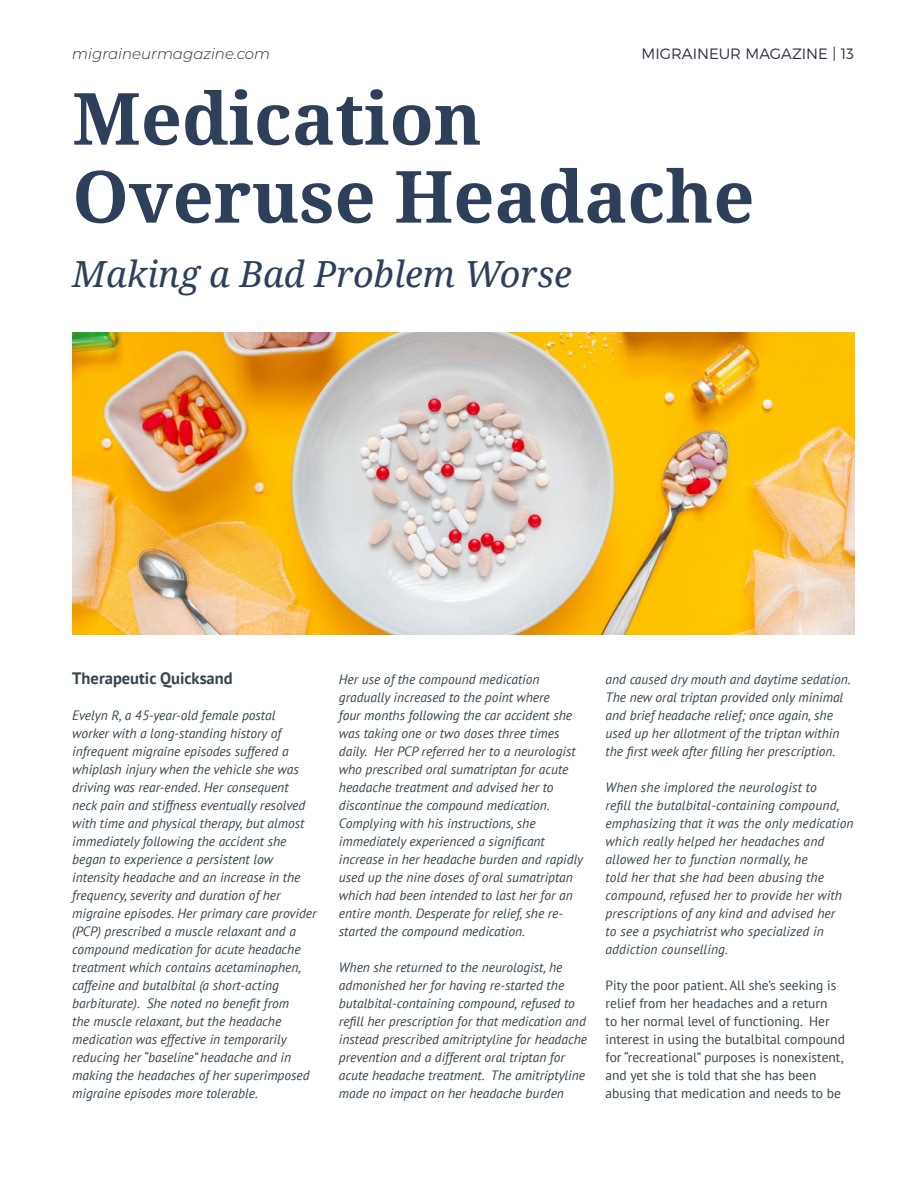
<style>
.page{position:relative;width:918px;height:1188px;background:#fff}
.page>*{position:absolute;margin:0;border:0;box-sizing:border-box;transform-origin:0 0}
.t1{font:700 72px/78px "Droid Serif";color:#2e4059}
.t2{font:italic 36px "Droid Serif";color:#2e4059}
.t3{font:700 16.5px "PT Sans";color:#36454f}
.t4{font:italic 300 15px "Montserrat";color:#292f45}
.t5{font:300 15px "Montserrat";color:#292f45}
.t6{font:italic 13.5px/18px "PT Sans";color:#36454f}
.t7{font:13.5px/18px "PT Sans";color:#36454f}
</style>
<div class="page">
<img style="left:72px;top:332px;width:782px;height:303px">
<p class="t4" style="left:72px;top:43px;width:199px">migraineurmagazine.com</p>
<p class="t5" style="left:642px;top:42px;width:214px">MIGRAINEUR MAGAZINE | 13</p>
<h1 class="t1" style="left:72px;top:81px;width:684px">Medication<br>Overuse Headache</h1>
<h2 class="t2" style="left:72px;top:254px;width:501px">Making a Bad Problem Worse</h2>
<p class="t3" style="left:72px;top:667px;width:162px">Therapeutic Quicksand</p>
<p class="t6" style="left:72px;top:706px;width:246px">Evelyn R, a 45-year-old female postal<br>worker with a long-standing history of infrequent migraine episodes suffered a whiplash injury when the vehicle she was driving was rear-ended. Her consequent neck pain and stiffness eventually resolved with time and physical therapy, but almost immediately following the accident she began to experience a persistent low intensity headache and an increase in the frequency, severity and duration of her migraine episodes. Her primary care provider (PCP) prescribed a muscle relaxant and a compound medication for acute headache treatment which contains acetaminophen, caffeine and butalbital (a short-acting barbiturate). She noted no benefit from<br>the muscle relaxant, but the headache medication was effective in temporarily reducing her “baseline” headache and in making the headaches of her superimposed migraine episodes more tolerable.</p>
<p class="t6" style="left:339px;top:670px;width:246px">Her use of the compound medication gradually increased to the point where<br>four months following the car accident she was taking one or two doses three times daily. Her PCP referred her to a neurologist who prescribed oral sumatriptan for acute headache treatment and advised her to discontinue the compound medication.<br>Complying with his instructions, she immediately experienced a significant increase in her headache burden and rapidly used up the nine doses of oral sumatriptan which had been intended to last her for an entire month. Desperate for relief, she re&shy;started the compound medication.</p>
<p class="t6" style="left:339px;top:958px;width:250px">When she returned to the neurologist, he admonished her for having re-started the butalbital-containing compound, refused to refill her prescription for that medication and instead prescribed amitriptyline for headache prevention and a different oral triptan for acute headache treatment. The amitriptyline made no impact on her headache burden</p>
<p class="t6" style="left:606px;top:670px;width:247px">and caused dry mouth and daytime sedation.<br>The new oral triptan provided only minimal and brief headache relief; once again, she used up her allotment of the triptan within the first week after filling her prescription.</p>
<p class="t6" style="left:606px;top:778px;width:250px">When she implored the neurologist to<br>refill the butalbital-containing compound, emphasizing that it was the only medication which really helped her headaches and allowed her to function normally, he<br>told her that she had been abusing the compound, refused her to provide her with prescriptions of any kind and advised her<br>to see a psychiatrist who specialized in addiction counselling.</p>
<p class="t7" style="left:606px;top:976px;width:241px">Pity the poor patient. All she’s seeking is relief from her headaches and a return<br>to her normal level of functioning. Her interest in using the butalbital compound for “recreational” purposes is nonexistent, and yet she is told that she has been abusing that medication and needs to be</p>
</div>
